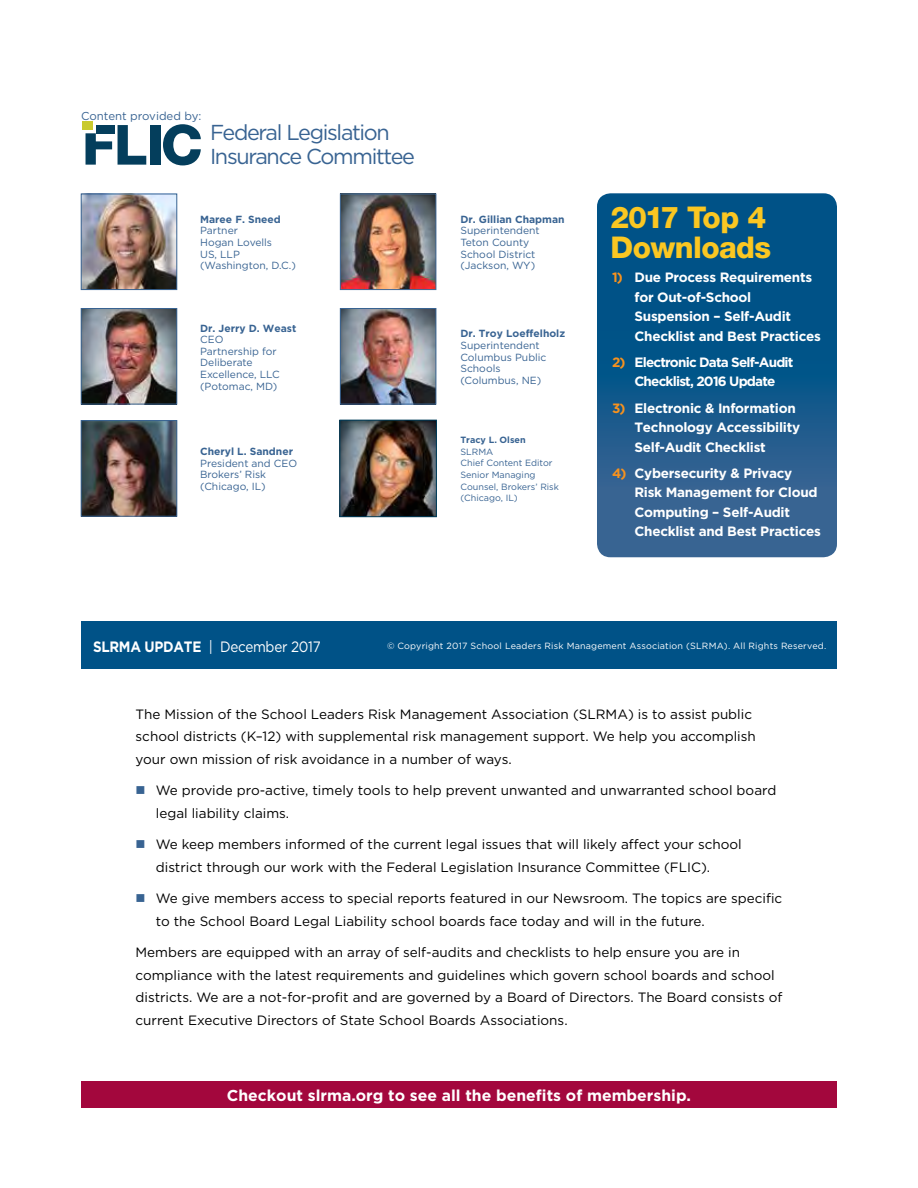
<style>
.page{position:relative;width:918px;height:1188px;background:#fff}
.page>*{position:absolute;margin:0;border:0;box-sizing:border-box;transform-origin:0 0}
.t1{font:800 30px/30px "Helvetica Neue LT Std";letter-spacing:-.02em;color:#fbc722}
.t2{font:21.6px/24.2px "Gotham";letter-spacing:-.06em;color:#386392}
.t3{font:700 15.75px "Gotham";color:#fff}
.t4{font:15px "Gotham";letter-spacing:-.02em;color:#fff;scale:.9 1}
.t5{font:700 15px "Gotham";letter-spacing:-.02em;color:#fff;scale:.9 1}
.t6{font:13.5px/22.5px "Gotham";color:#000}
.t7{font:700 13.5px/19.5px "Gotham";letter-spacing:-.02em;color:#fff}
.t8{font:700 13.5px/19.5px "Gotham";letter-spacing:-.06em;color:#fff;text-align:center}
.t9{font:11.4px "Gotham";color:#386392}
.t10{font:10.35px/11.7px "Gotham";color:#386392}
.t11{font:700 10.35px "Gotham";color:#386392}
.t12{font:9px "Gotham";letter-spacing:.02em;color:#fff}
.t13{font:9px/11.7px "Gotham";color:#386392}
.t14{font:700 9px "Gotham";color:#386392}
.s1{color:#f7921e}
</style>
<div class="page">
<div style="left:81px;top:1081px;width:756px;height:27px;background:#a3073d"></div>
<svg style="left:597px;top:193px;width:240px;height:364px;background:#14598b"></svg>
<div style="left:81px;top:621px;width:756px;height:47px;background:#005287"></div>
<svg style="left:118px;top:125px;width:28px;height:40px"></svg>
<div style="left:150px;top:125px;width:10px;height:40px;background:#043e5c"></div>
<svg style="left:163px;top:124px;width:38px;height:41px"></svg>
<svg style="left:86px;top:133px;width:26px;height:32px"></svg>
<div style="left:96px;top:125px;width:19px;height:8px;background:#043e5c"></div>
<div style="left:82px;top:122px;width:10px;height:8px;background:#c9ca2e"></div>
<img style="left:83px;top:196px;width:92px;height:92px">
<div style="left:81px;top:194px;width:96px;height:96px;border:1px solid #386392"></div>
<img style="left:342px;top:196px;width:92px;height:92px">
<div style="left:340px;top:194px;width:96px;height:96px;border:1px solid #386392"></div>
<img style="left:83px;top:310px;width:92px;height:92px">
<div style="left:81px;top:308px;width:96px;height:96px;border:1px solid #386392"></div>
<img style="left:342px;top:310px;width:92px;height:92px">
<div style="left:340px;top:308px;width:96px;height:96px;border:1px solid #386392"></div>
<img style="left:83px;top:422px;width:92px;height:93px">
<div style="left:81px;top:420px;width:96px;height:97px;border:1px solid #386392"></div>
<img style="left:342px;top:422px;width:93px;height:93px">
<div style="left:340px;top:420px;width:97px;height:97px;border:1px solid #003e5c"></div>
<p class="t9" style="left:81px;top:109px;width:122px">Content provided by:</p>
<h2 class="t2" style="left:210px;top:120px;width:206px">Federal Legislation<br>Insurance Committee</h2>
<p class="t11" style="left:200px;top:213px;width:82px">Maree F. Sneed</p>
<p class="t10" style="left:200px;top:225px;width:97px">Partner<br>Hogan Lovells<br>US, LLP (Washington, D.C.)</p>
<p class="t11" style="left:200px;top:322px;width:98px">Dr. Jerry D. Weast</p>
<p class="t10" style="left:200px;top:333px;width:81px">CEO<br>Partnership for<br>Deliberate<br>Excellence, LLC (Potomac, MD)</p>
<p class="t11" style="left:200px;top:446px;width:94px">Cheryl L. Sandner</p>
<p class="t10" style="left:200px;top:457px;width:99px">President and CEO<br>Brokers’ Risk (Chicago, IL)</p>
<p class="t11" style="left:460px;top:213px;width:106px">Dr. Gillian Chapman</p>
<p class="t10" style="left:460px;top:225px;width:81px">Superintendent<br>Teton County<br>School District (Jackson, WY)</p>
<p class="t11" style="left:460px;top:328px;width:106px">Dr. Troy Loeffelholz</p>
<p class="t10" style="left:460px;top:339px;width:88px">Superintendent<br>Columbus Public<br>Schools (Columbus, NE)</p>
<p class="t14" style="left:460px;top:435px;width:67px">Tracy L. Olsen</p>
<p class="t13" style="left:460px;top:446px;width:100px">SLRMA<br>Chief Content Editor<br>Senior Managing<br>Counsel, Brokers’ Risk (Chicago, IL)</p>
<h1 class="t1" style="left:610px;top:202px;width:162px">2017 Top 4<br>Downloads</h1>
<p class="t7" style="left:635px;top:267px;width:188px;text-indent:-23px"><span class="s1">1)</span> Due Process Requirements for Out-of-School<br>Suspension – Self-Audit<br>Checklist and Best Practices</p>
<p class="t8" style="left:612px;top:352px;width:183px"><span class="s1">2)</span> Electronic Data Self-Audit<br>Checklist, 2016 Update</p>
<p class="t7" style="left:635px;top:398px;width:167px;text-indent:-23px"><span class="s1">3)</span> Electronic &amp; Information<br>Technology Accessibility<br>Self-Audit Checklist</p>
<p class="t7" style="left:635px;top:463px;width:188px;text-indent:-23px"><span class="s1">4)</span> Cybersecurity &amp; Privacy<br>Risk Management for Cloud<br>Computing – Self-Audit<br>Checklist and Best Practices</p>
<p class="t4" style="left:209px;top:638px;width:126px">| December 2017</p>
<p class="t5" style="left:93px;top:638px;width:122px">SLRMA UPDATE</p>
<p class="t12" style="left:387px;top:641px;width:441px">© Copyright 2017 School Leaders Risk Management Association (SLRMA). All Rights Reserved.</p>
<p class="t6" style="left:136px;top:703px;width:622px">The Mission of the School Leaders Risk Management Association (SLRMA) is to assist public school districts (K–12) with supplemental risk management support. We help you accomplish your own mission of risk avoidance in a number of ways.</p>
<p class="t6" style="left:156px;top:779px;width:622px">We provide pro-active, timely tools to help prevent unwanted and unwarranted school board legal liability claims.</p>
<p class="t6" style="left:156px;top:833px;width:587px">We keep members informed of the current legal issues that will likely affect your school district through our work with the Federal Legislation Insurance Committee (FLIC).</p>
<p class="t6" style="left:156px;top:887px;width:628px">We give members access to special reports featured in our Newsroom. The topics are specific to the School Board Legal Liability school boards face today and will in the future.</p>
<p class="t6" style="left:136px;top:941px;width:648px">Members are equipped with an array of self-audits and checklists to help ensure you are in compliance with the latest requirements and guidelines which govern school boards and school districts. We are a not-for-profit and are governed by a Board of Directors. The Board consists of current Executive Directors of State School Boards Associations.</p>
<p class="t3" style="left:227px;top:1086px;width:466px">Checkout slrma.org to see all the benefits of membership.</p>
</div>
